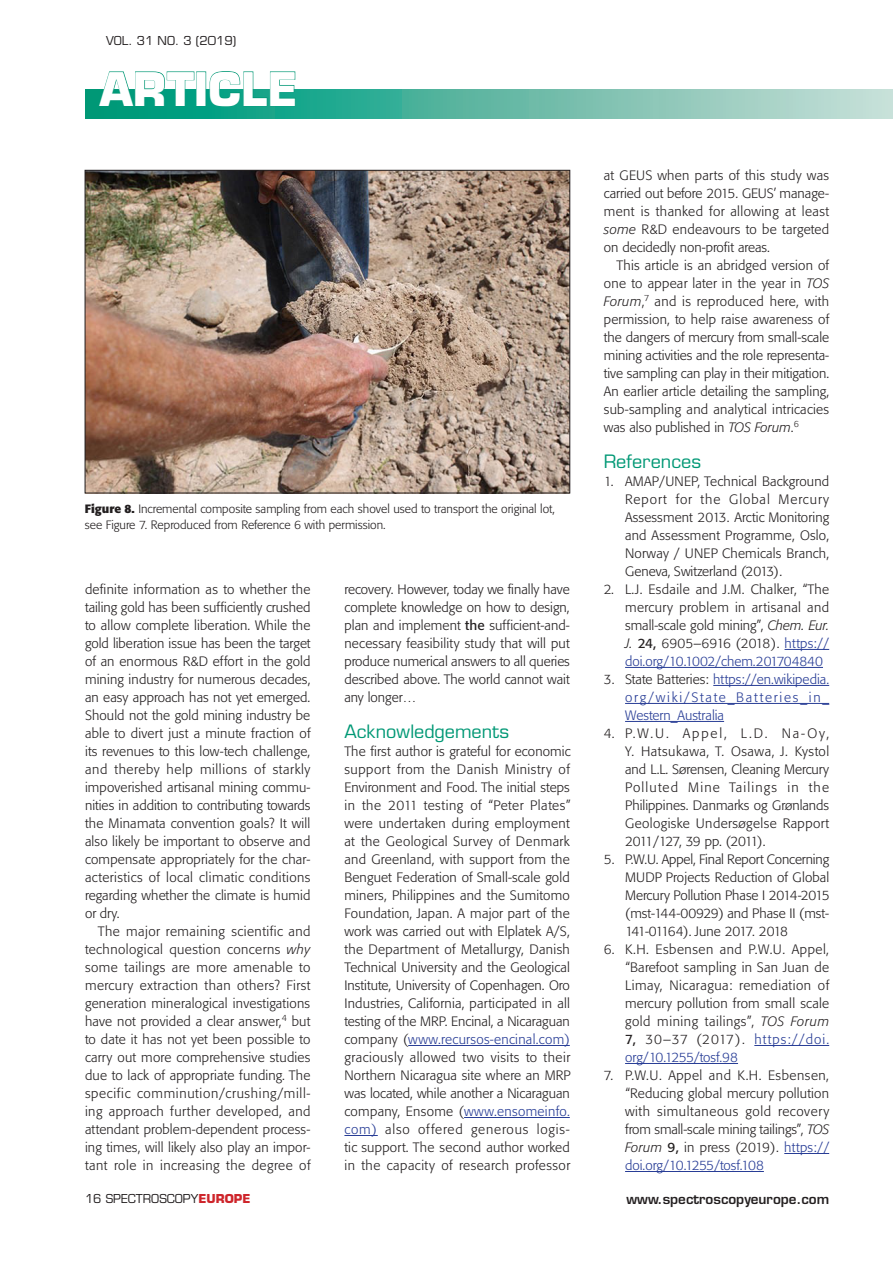
<style>
.page{position:relative;width:893px;height:1263px;background:#fff}
.page>*{position:absolute;margin:0;border:0;box-sizing:border-box;transform-origin:0 0}
.t1{font:700 45px "Eurostile";color:#fff}
.Article_A_Head{font:18px "Eurostile";color:#009875}
.Body_copy{font:300 13.5px/18px "Formata BQ";letter-spacing:.015em;color:#231f20;text-align:justify}
.Body_References{font:300 13.5px/18px "Formata BQ";color:#231f20;text-align:justify}
.Body_indent{font:300 13.5px/18px "Formata BQ";letter-spacing:.01em;color:#231f20;text-align:justify}
.Body_References-2{font:300 13.5px/18px "Formata BQ";letter-spacing:.005em;color:#283d96;text-align:justify}
.t2{font:600 13.5px "Eurostile";color:#231f20}
.Article_caption{font:300 12px/15.8px "Formata BQ";color:#231f20}
.t3{font:12px "Eurostile";color:#231f20}
.s1{font-weight:700}
.s2{font-style:italic}
.s3{font-weight:700;color:#ce252b}
.s4{font-weight:400}
.s5{color:#283d96}
.s6{color:#231f20}
</style>
<div class="page">
<svg style="left:85px;top:89px;width:808px;height:29px;background:#67bca9"></svg>
<svg style="left:98px;top:71px;width:97px;height:35px"></svg>
<div style="left:196px;top:72px;width:10px;height:34px;border:1px solid #009875"></div>
<svg style="left:209px;top:71px;width:87px;height:36px"></svg>
<hr style="left:408px;top:1045px;width:162px;height:1px;background:#283d96">
<hr style="left:464px;top:1117px;width:106px;height:1px;background:#283d96">
<hr style="left:344px;top:1135px;width:34px;height:1px;background:#283d96">
<hr style="left:784px;top:649px;width:45px;height:1px;background:#283d96">
<hr style="left:625px;top:667px;width:198px;height:1px;background:#283d96">
<hr style="left:713px;top:685px;width:116px;height:1px;background:#283d96">
<hr style="left:625px;top:703px;width:204px;height:1px;background:#283d96">
<hr style="left:625px;top:721px;width:99px;height:1px;background:#283d96">
<hr style="left:754px;top:1045px;width:75px;height:1px;background:#283d96">
<hr style="left:625px;top:1063px;width:113px;height:1px;background:#283d96">
<hr style="left:784px;top:1153px;width:45px;height:1px;background:#283d96">
<hr style="left:625px;top:1171px;width:139px;height:1px;background:#283d96">
<img style="left:87px;top:172px;width:481px;height:319px">
<div style="left:85px;top:170px;width:485px;height:323px;border:1px solid #231f20"></div>
<p class="t3" style="left:106px;top:33px;width:132px">VOL. 31 NO. 3 (2019)</p>
<h1 class="t1" style="left:100px;top:61px;width:200px">ARTICLE</h1>
<p class="Article_caption" style="left:85px;top:501px;width:472px"><span class="s1">Figure 8.</span> Incremental composite sampling from each shovel used to transport the original lot, see Figure 7. Reproduced from Reference 6 with permission.</p>
<p class="Body_copy" style="left:85px;top:580px;width:227px">definite information as to whether the tailing gold has been sufficiently crushed to allow complete liberation. While the gold liberation issue has been the target of an enormous R&amp;D effort in the gold mining industry for numerous decades, an easy approach has not yet emerged.<br>Should not the gold mining industry be able to divert just a minute fraction of its revenues to this low-tech challenge, and thereby help millions of starkly impoverished artisanal mining commu&shy;nities in addition to contributing towards the Minamata convention goals? It will also likely be important to observe and compensate appropriately for the char&shy;acteristics of local climatic conditions regarding whether the climate is humid or dry.</p>
<p class="Body_indent" style="left:85px;top:922px;width:227px;text-indent:13px">The major remaining scientific and technological question concerns <span class="s2">why </span>some tailings are more amenable to mercury extraction than others? First generation mineralogical investigations have not provided a clear answer,<sup>4</sup> but to date it has not yet been possible to carry out more comprehensive studies due to lack of appropriate funding. The specific comminution/crushing/mill&shy;ing approach further developed, and attendant problem-dependent process&shy;ing times, will likely also play an impor&shy;tant role in increasing the degree of</p>
<p class="t3" style="left:85px;top:1191px;width:167px">16 SPECTROSCOPY<span class="s3">EUROPE</span></p>
<p class="Body_indent" style="left:344px;top:580px;width:227px">recovery. However, today we finally have complete knowledge on how to design, plan and implement <span class="s4">the</span> sufficient-and&shy;necessary feasibility study that will put produce numerical answers to all queries described above. The world cannot wait any longer…</p>
<p class="Article_A_Head" style="left:344px;top:721px;width:166px">Acknowledgements</p>
<p class="Body_copy" style="left:344px;top:742px;width:228px">The first author is grateful for economic support from the Danish Ministry of Environment and Food. The initial steps in the 2011 testing of “Peter Plates” were undertaken during employment at the Geological Survey of Denmark and Greenland, with support from the Benguet Federation of Small-scale gold miners, Philippines and the Sumitomo Foundation, Japan. A major part of the work was carried out with Elplatek A/S, the Department of Metallurgy, Danish Technical University and the Geological Institute, University of Copenhagen. Oro Industries, California, participated in all testing of the MRP. Encinal, a Nicaraguan company (<span class="s5">www.recursos-encinal.com) </span>graciously allowed two visits to their Northern Nicaragua site where an MRP was located, while another a Nicaraguan company, Ensome (<span class="s5">www.ensomeinfo. com)</span> also offered generous logis&shy;tic support. The second author worked in the capacity of research professor</p>
<p class="Body_copy" style="left:604px;top:166px;width:227px">at GEUS when parts of this study was carried out before 2015. GEUS’ manage&shy;ment is thanked for allowing at least <span class="s2">some</span> R&amp;D endeavours to be targeted on decidedly non-profit areas.</p>
<p class="Body_indent" style="left:604px;top:256px;width:227px;text-indent:13px">This article is an abridged version of one to appear later in the year in <span class="s2">TOS Forum</span>,<sup>7</sup> and is reproduced here, with permission, to help raise awareness of the dangers of mercury from small-scale mining activities and the role representa&shy;tive sampling can play in their mitigation.<br>An earlier article detailing the sampling, sub-sampling and analytical intricacies was also published in <span class="s2">TOS Forum</span>.<sup>6</sup></p>
<p class="Article_A_Head" style="left:604px;top:451px;width:99px">References</p>
<p class="Body_References" style="left:625px;top:472px;width:206px;text-indent:-21px">1. AMAP/UNEP, Technical Background Report for the Global Mercury Assessment 2013. Arctic Monitoring and Assessment Programme, Oslo, Norway / UNEP Chemicals Branch, Geneva, Switzerland (2013).</p>
<p class="Body_References" style="left:625px;top:580px;width:206px;text-indent:-21px">2. L.J. Esdaile and J.M. Chalker, “The mercury problem in artisanal and small-scale gold mining”, <span class="s2">Chem. Eur.<br>J.</span> <span class="s4">24,</span> 6905–6916 (2018). <span class="s5">https:// doi.org/10.1002/chem.201704840</span></p>
<p class="Body_References-2" style="left:625px;top:670px;width:206px;text-indent:-21px"><span class="s6">3. State Batteries:</span> https://en.wikipedia. org/wiki/State_Batteries_in_ Western_Australia</p>
<p class="Body_References" style="left:625px;top:724px;width:206px;text-indent:-21px">4. P.W.U. Appel, L.D. Na-Oy, Y. Hatsukawa, T. Osawa, J. Kystol and L.L. Sørensen, Cleaning Mercury Polluted Mine Tailings in the Philippines. Danmarks og Grønlands Geologiske Undersøgelse Rapport 2011/127, 39 pp. (2011).</p>
<p class="Body_References" style="left:625px;top:850px;width:206px;text-indent:-21px">5. P.W.U. Appel, Final Report Concerning MUDP Projects Reduction of Global Mercury Pollution Phase I 2014-2015 (mst-144-00929) and Phase II (mst-141-01164). June 2017. 2018</p>
<p class="Body_References" style="left:625px;top:940px;width:206px;text-indent:-21px">6. K.H. Esbensen and P.W.U. Appel, “Barefoot sampling in San Juan de Limay, Nicaragua: remediation of mercury pollution from small scale gold mining tailings”, <span class="s2">TOS Forum </span><span class="s4">7,</span> 30–37 (2017). <span class="s5">https://doi. org/10.1255/tosf.98</span></p>
<p class="Body_References" style="left:625px;top:1066px;width:206px;text-indent:-21px">7. P.W.U. Appel and K.H. Esbensen, “Reducing global mercury pollution with simultaneous gold recovery from small-scale mining tailings”, <span class="s2">TOS Forum</span> <span class="s4">9,</span> in press (2019). <span class="s5">https:// doi.org/10.1255/tosf.108</span></p>
<p class="t2" style="left:627px;top:1190px;width:204px">www.spectroscopyeurope.com</p>
</div>
